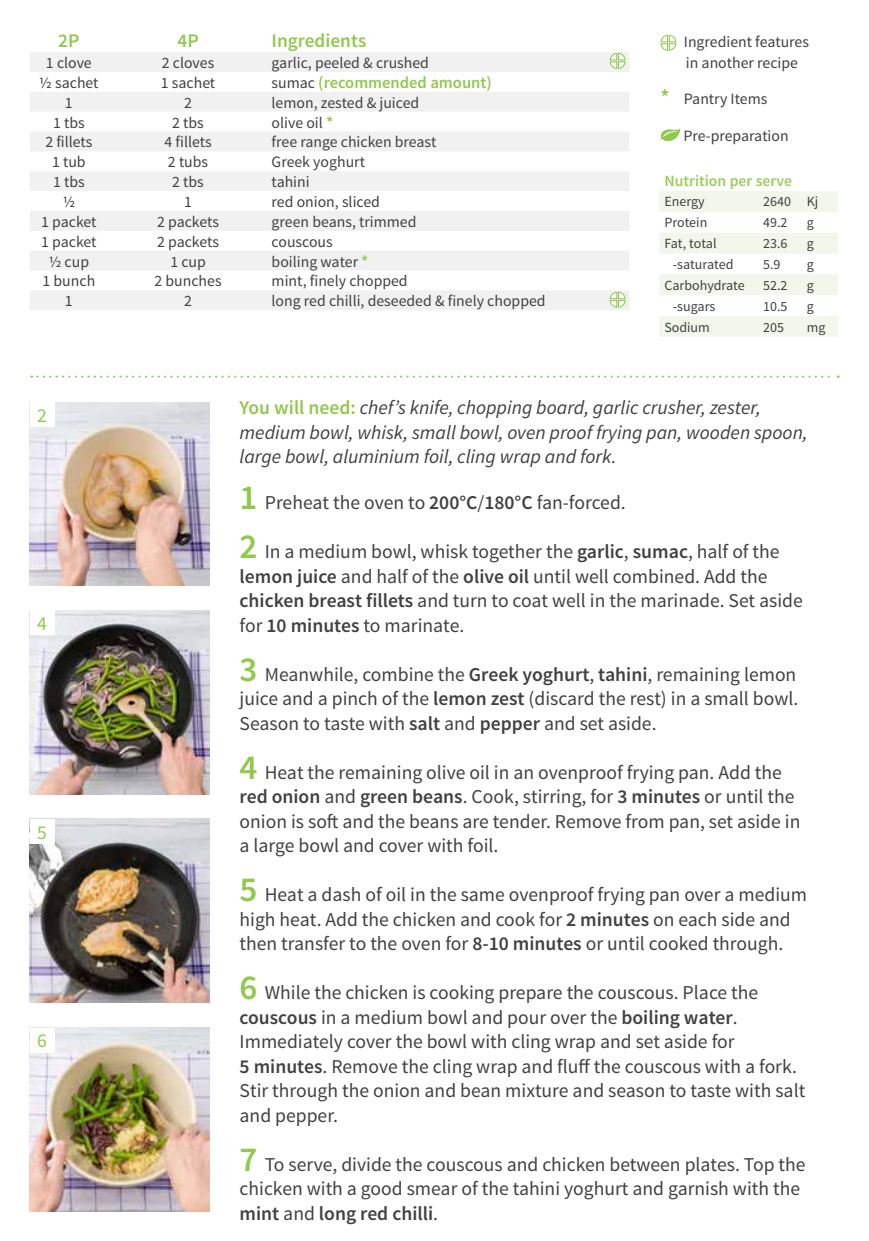
<style>
.page{position:relative;width:869px;height:1241px;background:#fff}
.page>*{position:absolute;margin:0;border:0;box-sizing:border-box;transform-origin:0 0}
.t1{font:19.6px/24.5px "Source Sans Pro";color:#414042}
.t2{font:italic 19.6px/24.5px "Source Sans Pro";color:#414042}
.t3{font:19.6px "Source Sans Pro";color:#91c84e}
.t4{font:600 19.25px "Source Sans Pro";color:#91c84e}
.t5{font:600 16.45px "Source Sans Pro";color:#91c84e}
.t6{font:15.75px/21px "Source Sans Pro";color:#414042}
.t7{font:600 15.75px "Source Sans Pro";color:#9ccd5f}
.t8{font:14px "Source Sans Pro";color:#414042}
.s1{font-weight:400;font-size:15.75px;color:#414042}
.s2{font-weight:600;font-size:16.45px;color:#91c84e}
.s3{font-weight:600;font-size:21px;color:#91c84e}
.s4{font-weight:600;font-style:normal;color:#91c84e}
.s5{font-weight:600;font-size:35px;color:#91c84e}
.s6{font-weight:600}
</style>
<div class="page">
<svg style="left:660px;top:34px;width:16px;height:17px"></svg>
<svg style="left:31px;top:375px;width:807px;height:2px"></svg>
<svg style="left:660px;top:128px;width:20px;height:13px"></svg>
<img style="left:30px;top:610px;width:180px;height:184px">
<img style="left:30px;top:1027px;width:180px;height:184px">
<img style="left:30px;top:402px;width:180px;height:183px">
<img style="left:30px;top:818px;width:180px;height:184px">
<div style="left:30px;top:1027px;width:25px;height:25px;background:#fff"></div>
<div style="left:30px;top:402px;width:25px;height:24px;background:#fff"></div>
<div style="left:30px;top:818px;width:25px;height:25px;background:#fff"></div>
<div style="left:30px;top:610px;width:25px;height:25px;background:#fff"></div>
<svg style="left:30px;top:52px;width:599px;height:258px;fill:#f1f1f2"></svg>
<svg style="left:659px;top:191px;width:178px;height:146px"></svg>
<svg style="left:609px;top:52px;width:17px;height:17px"></svg>
<svg style="left:609px;top:291px;width:17px;height:17px"></svg>
<p class="t4" style="left:58px;top:28px;width:23px">2P</p>
<p class="t4" style="left:177px;top:28px;width:23px">4P</p>
<p class="t4" style="left:271px;top:28px;width:96px">Ingredients</p>
<p class="t6" style="left:46px;top:52px;width:47px">1 clove</p>
<p class="t6" style="left:162px;top:52px;width:54px">2 cloves</p>
<p class="t6" style="left:271px;top:52px;width:159px">garlic, peeled &amp; crushed</p>
<p class="t6" style="left:39px;top:72px;width:61px">½ sachet</p>
<p class="t6" style="left:161px;top:72px;width:56px">1 sachet</p>
<p class="t5" style="left:271px;top:72px;width:221px"><span class="s1">sumac</span> (recommended amount)</p>
<p class="t6" style="left:65px;top:92px;width:9px">1</p>
<p class="t6" style="left:184px;top:92px;width:9px">2</p>
<p class="t6" style="left:271px;top:92px;width:149px">lemon, zested &amp; juiced</p>
<p class="t6" style="left:53px;top:112px;width:33px">1 tbs</p>
<p class="t6" style="left:172px;top:112px;width:33px">2 tbs</p>
<p class="t6" style="left:271px;top:112px;width:63px">olive oil <span class="s2">*</span></p>
<p class="t6" style="left:45px;top:132px;width:49px">2 fillets</p>
<p class="t6" style="left:164px;top:132px;width:49px">4 fillets</p>
<p class="t6" style="left:271px;top:132px;width:166px">free range chicken breast</p>
<p class="t6" style="left:52px;top:152px;width:35px">1 tub</p>
<p class="t6" style="left:168px;top:152px;width:42px">2 tubs</p>
<p class="t6" style="left:271px;top:152px;width:95px">Greek yoghurt</p>
<p class="t6" style="left:53px;top:172px;width:33px">1 tbs</p>
<p class="t6" style="left:172px;top:172px;width:33px">2 tbs</p>
<p class="t6" style="left:271px;top:172px;width:40px">tahini</p>
<p class="t6" style="left:62px;top:191px;width:14px">1/2</p>
<p class="t6" style="left:184px;top:191px;width:9px">1</p>
<p class="t6" style="left:271px;top:191px;width:110px">red onion, sliced</p>
<p class="t6" style="left:41px;top:211px;width:57px">1 packet</p>
<p class="t6" style="left:157px;top:211px;width:63px">2 packets</p>
<p class="t6" style="left:271px;top:211px;width:146px">green beans, trimmed</p>
<p class="t6" style="left:41px;top:231px;width:57px">1 packet</p>
<p class="t6" style="left:157px;top:231px;width:63px">2 packets</p>
<p class="t6" style="left:271px;top:231px;width:63px">couscous</p>
<p class="t6" style="left:49px;top:251px;width:42px">½ cup</p>
<p class="t6" style="left:170px;top:251px;width:37px">1 cup</p>
<p class="t6" style="left:271px;top:251px;width:98px">boiling water <span class="s2">*</span></p>
<p class="t6" style="left:42px;top:271px;width:54px">1 bunch</p>
<p class="t6" style="left:154px;top:271px;width:69px">2 bunches</p>
<p class="t6" style="left:271px;top:271px;width:137px">mint, finely chopped</p>
<p class="t6" style="left:65px;top:291px;width:9px">1</p>
<p class="t6" style="left:184px;top:291px;width:9px">2</p>
<p class="t6" style="left:271px;top:291px;width:275px">long red chilli, deseeded &amp; finely chopped</p>
<p class="t6" style="left:683px;top:31px;width:126px">Ingredient features in another recipe</p>
<p class="t6" style="left:660px;top:89px;width:108px"><span class="s3">*</span> Pantry Items</p>
<p class="t6" style="left:683px;top:126px;width:107px">Pre-preparation</p>
<p class="t7" style="left:664px;top:171px;width:129px">Nutrition per serve</p>
<p class="t8" style="left:664px;top:193px;width:42px">Energy</p>
<p class="t8" style="left:762px;top:193px;width:57px">2640 Kj</p>
<p class="t8" style="left:664px;top:214px;width:45px">Protein</p>
<p class="t8" style="left:762px;top:214px;width:26px">49.2</p>
<p class="t8" style="left:806px;top:214px;width:9px">g</p>
<p class="t8" style="left:664px;top:235px;width:54px">Fat, total</p>
<p class="t8" style="left:762px;top:235px;width:26px">23.6</p>
<p class="t8" style="left:806px;top:235px;width:9px">g</p>
<p class="t8" style="left:672px;top:256px;width:62px">-saturated</p>
<p class="t8" style="left:762px;top:256px;width:19px">5.9</p>
<p class="t8" style="left:806px;top:256px;width:9px">g</p>
<p class="t8" style="left:664px;top:276px;width:82px">Carbohydrate</p>
<p class="t8" style="left:762px;top:276px;width:26px">52.2</p>
<p class="t8" style="left:806px;top:276px;width:9px">g</p>
<p class="t8" style="left:672px;top:297px;width:44px">-sugars</p>
<p class="t8" style="left:762px;top:297px;width:26px">10.5</p>
<p class="t8" style="left:806px;top:297px;width:9px">g</p>
<p class="t8" style="left:664px;top:318px;width:47px">Sodium</p>
<p class="t8" style="left:762px;top:318px;width:22px">205</p>
<p class="t8" style="left:806px;top:318px;width:20px">mg</p>
<p class="t3" style="left:37px;top:403px;width:11px">2</p>
<p class="t3" style="left:37px;top:611px;width:11px">4</p>
<p class="t3" style="left:37px;top:819px;width:11px">5</p>
<p class="t3" style="left:37px;top:1028px;width:11px">6</p>
<p class="t2" style="left:239px;top:395px;width:569px"><span class="s4">You will need:</span> chef’s knife, chopping board, garlic crusher, zester, medium bowl, whisk, small bowl, oven proof frying pan, wooden spoon, large bowl, aluminium foil, cling wrap and fork.</p>
<p class="t1" style="left:239px;top:490px;width:387px"><span class="s5">1</span> Preheat the oven to <span class="s6">200°C</span>/<span class="s6">180°C</span> fan-forced.</p>
<p class="t1" style="left:239px;top:539px;width:564px"><span class="s5">2</span> In a medium bowl, whisk together the <span class="s6">garlic</span>, <span class="s6">sumac</span>, half of the <span class="s6">lemon juice</span> and half of the <span class="s6">olive oil</span> until well combined. Add the <span class="s6">chicken breast fillets</span> and turn to coat well in the marinade. Set aside for <span class="s6">10 minutes</span> to marinate.</p>
<p class="t1" style="left:239px;top:662px;width:560px;text-align:justify"><span class="s5">3</span> Meanwhile, combine the <span class="s6">Greek yoghurt</span>, <span class="s6">tahini</span>, remaining lemon juice and a pinch of the <span class="s6">lemon zest</span> (discard the rest) in a small bowl.<br>Season to taste with <span class="s6">salt</span> and <span class="s6">pepper</span> and set aside.</p>
<p class="t1" style="left:239px;top:760px;width:562px"><span class="s5">4</span> Heat the remaining olive oil in an ovenproof frying pan. Add the <span class="s6">red onion</span> and <span class="s6">green beans</span>. Cook, stirring, for <span class="s6">3 minutes</span> or until the onion is soft and the beans are tender. Remove from pan, set aside in a large bowl and cover with foil.</p>
<p class="t1" style="left:239px;top:882px;width:568px"><span class="s5">5</span> Heat a dash of oil in the same ovenproof frying pan over a medium high heat. Add the chicken and cook for <span class="s6">2 minutes</span> on each side and then transfer to the oven for <span class="s6">8-10 minutes</span> or until cooked through.</p>
<p class="t1" style="left:239px;top:980px;width:567px"><span class="s5">6</span> While the chicken is cooking prepare the couscous. Place the <span class="s6">couscous</span> in a medium bowl and pour over the <span class="s6">boiling water</span>.<br>Immediately cover the bowl with cling wrap and set aside for<br><span class="s6">5 minutes</span>. Remove the cling wrap and fluff the couscous with a fork.<br>Stir through the onion and bean mixture and season to taste with salt and pepper.</p>
<p class="t1" style="left:239px;top:1152px;width:567px"><span class="s5">7</span> To serve, divide the couscous and chicken between plates. Top the chicken with a good smear of the tahini yoghurt and garnish with the <span class="s6">mint</span> and <span class="s6">long red chilli</span>.</p>
</div>
